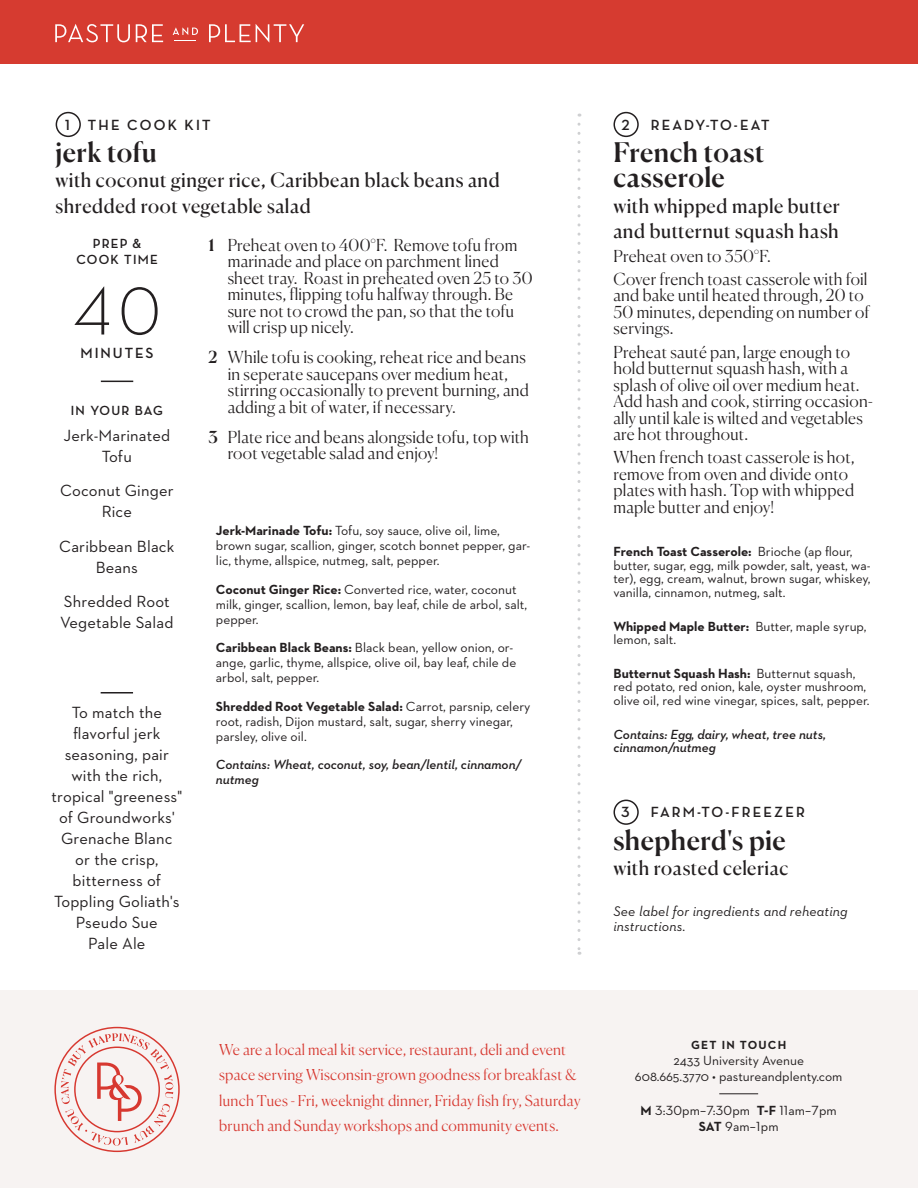
<style>
.page{position:relative;width:918px;height:1188px;background:#fff}
.page>*{position:absolute;margin:0;border:0;box-sizing:border-box;transform-origin:0 0}
.t1{font:300 69px "Neutraface 2 Text";color:#231f20}
.t2{font:500 27px/25.5px "Canela";letter-spacing:.015em;color:#231f20}
.t3{font:19.5px/25.5px "Canela";letter-spacing:.025em;color:#231f20}
.t4{font:300 16.5px/16.5px "Canela";letter-spacing:.015em;color:#231f20}
.List_of_Ingredients{font:16.5px/21px "Neutraface 2 Text";letter-spacing:.01em;color:#231f20;text-align:center}
.t5{font:300 15px/25.5px "Canela";letter-spacing:.015em;color:#d73830}
.t6{font:700 15px "Neutraface Display";letter-spacing:.145em;color:#231f20}
.t7{font:italic 14.25px/15px "Neutraface 2 Text";letter-spacing:.01em;color:#231f20}
.t8{font:13.5px/15px "Neutraface 2 Text";color:#231f20}
.t9{font:italic 600 13.5px/13.5px "Neutraface 2 Text";color:#231f20}
.List_of_Ingredients-2{font:700 13.5px/16.2px "Neutraface Display";letter-spacing:.09em;color:#231f20;text-align:center}
.t10{font:700 12px "Neutraface 2 Text";letter-spacing:.1em;color:#231f20}
.s1{font-weight:500}
.s2{font-weight:700}
</style>
<div class="page">
<div style="left:0;top:991px;width:918px;height:197px;background:#f7f3f2"></div>
<div style="left:0;top:0;width:918px;height:64px;background:#d63b30"></div>
<svg style="left:55px;top:24px;width:75px;height:18px"></svg>
<svg style="left:136px;top:24px;width:27px;height:18px"></svg>
<svg style="left:173px;top:27px;width:25px;height:14px"></svg>
<svg style="left:209px;top:24px;width:95px;height:19px"></svg>
<svg style="left:54px;top:1027px;width:126px;height:125px"></svg>
<hr style="left:719px;top:1093px;width:39px;height:1px;background:#231f20">
<div style="left:56px;top:112px;width:25px;height:25px;border:2px solid #231f20;border-radius:50%"></div>
<div style="left:614px;top:112px;width:25px;height:25px;border:2px solid #231f20;border-radius:50%"></div>
<div style="left:614px;top:800px;width:25px;height:25px;border:2px solid #231f20;border-radius:50%"></div>
<svg style="left:578px;top:124px;width:2px;height:831px"></svg>
<hr style="left:101px;top:381px;width:32px;height:1px;background:#231f20">
<hr style="left:101px;top:692px;width:32px;height:2px;background:#231f20">
<p class="t6" style="left:65px;top:116px;width:6px">1</p>
<p class="t6" style="left:88px;top:116px;width:124px">THE COOK KIT</p>
<p class="t2" style="left:56px;top:137px;width:103px">jerk tofu</p>
<p class="t3" style="left:56px;top:166px;width:446px">with coconut ginger rice, Caribbean black beans and shredded root vegetable salad</p>
<p class="List_of_Ingredients-2" style="left:76px;top:236px;width:83px">PREP &amp;<br>COOK TIME</p>
<p class="t1" style="left:73px;top:268px;width:90px">40</p>
<p class="t6" style="left:81px;top:344px;width:75px">MINUTES</p>
<p class="List_of_Ingredients-2" style="left:71px;top:403px;width:94px">IN YOUR BAG</p>
<p class="List_of_Ingredients" style="left:63px;top:424px;width:108px">Jerk-Marinated<br>Tofu</p>
<p class="List_of_Ingredients" style="left:60px;top:480px;width:115px">Coconut Ginger<br>Rice</p>
<p class="List_of_Ingredients" style="left:59px;top:535px;width:117px">Caribbean Black<br>Beans</p>
<p class="List_of_Ingredients" style="left:60px;top:591px;width:115px;text-align:left">Shredded Root<br>Vegetable Salad</p>
<p class="List_of_Ingredients" style="left:52px;top:702px;width:132px">To match the flavorful jerk seasoning, pair with the rich, tropical "greeness" of Groundworks'<br>Grenache Blanc<br>or the crisp, bitterness of<br>Toppling Goliath's<br>Pseudo Sue<br>Pale Ale</p>
<p class="t4" style="left:228px;top:235px;width:306px;text-indent:-19px"><span class="s1">1</span> Preheat oven to 400°F. Remove tofu from marinade and place on parchment lined sheet tray. Roast in preheated oven 25 to 30 minutes, flipping tofu halfway through. Be sure not to crowd the pan, so that the tofu will crisp up nicely.</p>
<p class="t4" style="left:228px;top:347px;width:303px;text-indent:-19px"><span class="s1">2</span> While tofu is cooking, reheat rice and beans in seperate saucepans over medium heat, stirring occasionally to prevent burning, and adding a bit of water, if necessary.</p>
<p class="t4" style="left:228px;top:427px;width:303px;text-indent:-19px"><span class="s1">3</span> Plate rice and beans alongside tofu, top with root vegetable salad and enjoy!</p>
<p class="t8" style="left:216px;top:523px;width:316px"><span class="s2">Jerk-Marinade Tofu:</span> Tofu, soy sauce, olive oil, lime, brown sugar, scallion, ginger, scotch bonnet pepper, gar&shy;lic, thyme, allspice, nutmeg, salt, pepper.</p>
<p class="t8" style="left:216px;top:581px;width:313px"><span class="s2">Coconut Ginger Rice:</span> Converted rice, water, coconut milk, ginger, scallion, lemon, bay leaf, chile de arbol, salt, pepper.</p>
<p class="t8" style="left:216px;top:640px;width:302px"><span class="s2">Caribbean Black Beans:</span> Black bean, yellow onion, or&shy;ange, garlic, thyme, allspice, olive oil, bay leaf, chile de arbol, salt, pepper.</p>
<p class="t8" style="left:216px;top:698px;width:316px"><span class="s2">Shredded Root Vegetable Salad:</span> Carrot, parsnip, celery root, radish, Dijon mustard, salt, sugar, sherry vinegar, parsley, olive oil.</p>
<p class="t9" style="left:216px;top:757px;width:307px;line-height:15px">Contains: Wheat, coconut, soy, bean/lentil, cinnamon/ nutmeg</p>
<p class="t6" style="left:621px;top:116px;width:10px">2</p>
<p class="t6" style="left:651px;top:116px;width:120px">READY-TO-EAT</p>
<p class="t2" style="left:614px;top:137px;width:153px">French toast casserole</p>
<p class="t3" style="left:614px;top:192px;width:228px">with whipped maple butter and butternut squash hash</p>
<p class="t4" style="left:614px;top:246px;width:159px">Preheat oven to 350°F.</p>
<p class="t4" style="left:614px;top:269px;width:258px">Cover french toast casserole with foil and bake until heated through, 20 to<br>50 minutes, depending on number of servings.</p>
<p class="t4" style="left:614px;top:342px;width:261px">Preheat sauté pan, large enough to hold butternut squash hash, with a splash of olive oil over medium heat.<br>Add hash and cook, stirring occasion&shy;ally until kale is wilted and vegetables are hot throughout.</p>
<p class="t4" style="left:614px;top:448px;width:243px">When french toast casserole is hot, remove from oven and divide onto plates with hash. Top with whipped maple butter and enjoy!</p>
<p class="t8" style="left:614px;top:545px;width:259px;line-height:13.5px"><span class="s2">French Toast Casserole:</span> Brioche (ap flour, butter, sugar, egg, milk powder, salt, yeast, wa&shy;ter), egg, cream, walnut, brown sugar, whiskey, vanilla, cinnamon, nutmeg, salt.</p>
<p class="t8" style="left:614px;top:619px;width:254px;line-height:13.5px"><span class="s2">Whipped Maple Butter:</span> Butter, maple syrup, lemon, salt.</p>
<p class="t8" style="left:614px;top:666px;width:258px;line-height:13.5px"><span class="s2">Butternut Squash Hash:</span> Butternut squash, red potato, red onion, kale, oyster mushroom, olive oil, red wine vinegar, spices, salt, pepper.</p>
<p class="t9" style="left:614px;top:727px;width:214px">Contains: Egg, dairy, wheat, tree nuts, cinnamon/nutmeg</p>
<p class="t6" style="left:621px;top:804px;width:10px">3</p>
<p class="t6" style="left:651px;top:804px;width:156px">FARM-TO-FREEZER</p>
<p class="t2" style="left:614px;top:825px;width:174px">shepherd's pie</p>
<p class="t3" style="left:614px;top:854px;width:176px">with roasted celeriac</p>
<p class="t7" style="left:614px;top:904px;width:236px">See label for ingredients and reheating instructions.</p>
<p class="t5" style="left:219px;top:1035px;width:363px">We are a local meal kit service, restaurant, deli and event space serving Wisconsin-grown goodness for breakfast &amp; lunch Tues - Fri, weeknight dinner, Friday fish fry, Saturday brunch and Sunday workshops and community events.</p>
<p class="t10" style="left:691px;top:1037px;width:97px">GET IN TOUCH</p>
<p class="t8" style="left:673px;top:1053px;width:132px">2433 University Avenue</p>
<p class="t8" style="left:635px;top:1069px;width:209px">608.665.3770 • pastureandplenty.com</p>
<p class="t8" style="left:641px;top:1103px;width:198px"><span class="s2">M</span> 3:30pm–7:30pm <span class="s2">T-F</span> 11am–7pm</p>
<p class="t8" style="left:699px;top:1119px;width:81px"><span class="s2">SAT</span> 9am–1pm</p>
</div>
